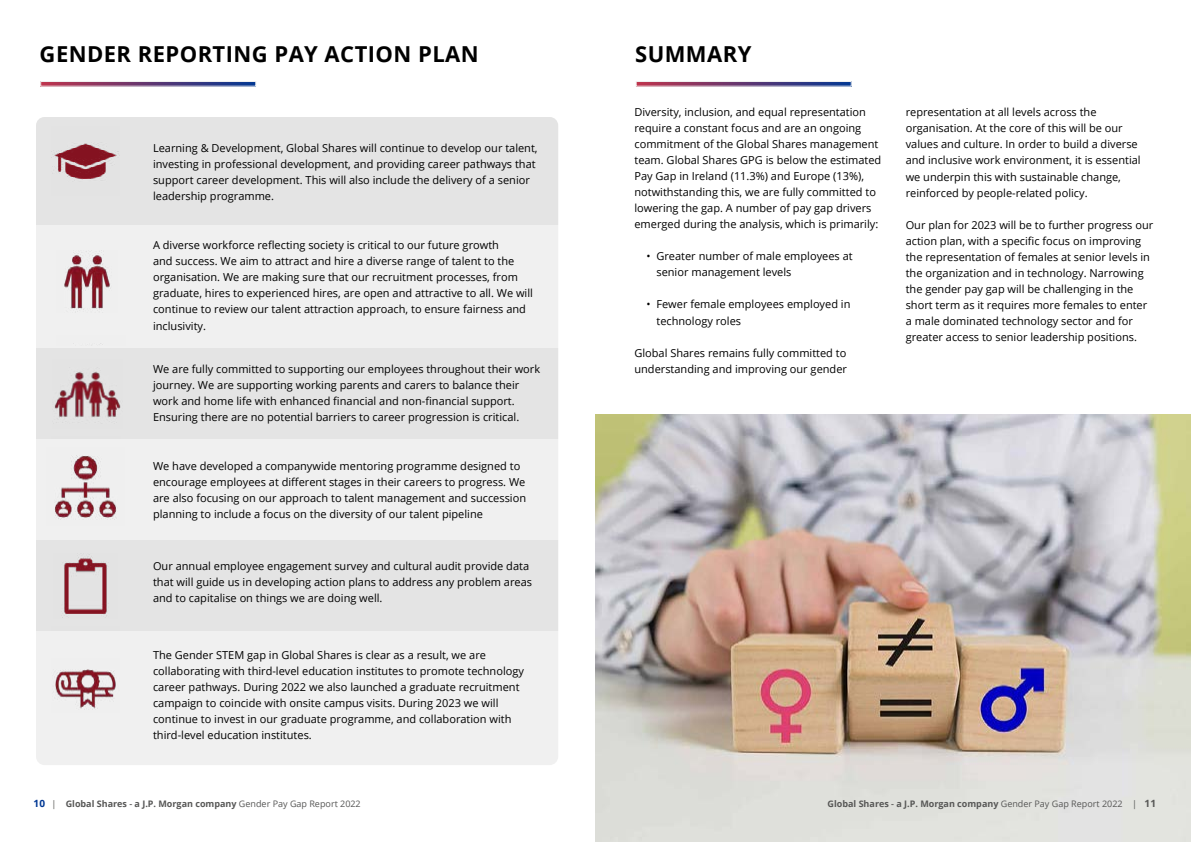
<style>
.page{position:relative;width:1191px;height:842px;background:#fff}
.page>*{position:absolute;margin:0;border:0;box-sizing:border-box;transform-origin:0 0}
.t1{font:700 22px "Open Sans";letter-spacing:.02em;color:#000}
.t2{font:11px/16px "Open Sans";color:#000}
.t3{font:700 10px "Open Sans";color:#003894}
.t4{font:700 9px "Open Sans";color:#575756}
.s1{font-weight:400}
.s2{font-weight:600}
.s3{font-size:10px}
</style>
<div class="page">
<img style="left:595px;top:414px;width:595px;height:428px">
<div style="left:36px;top:117px;width:522px;height:648px;background:#f0f0f0;border-radius:9px"></div>
<div style="left:36px;top:117px;width:522px;height:108px;background:#e4e4e4"></div>
<div style="left:36px;top:349px;width:522px;height:90px;background:#e4e4e4"></div>
<div style="left:36px;top:540px;width:522px;height:90px;background:#e4e4e4"></div>
<img style="left:51px;top:143px;width:68px;height:37px">
<img style="left:64px;top:251px;width:47px;height:62px">
<img style="left:54px;top:371px;width:67px;height:47px">
<img style="left:54px;top:455px;width:63px;height:65px">
<img style="left:62px;top:554px;width:45px;height:64px">
<img style="left:55px;top:669px;width:61px;height:41px">
<svg style="left:637px;top:83px;width:212px;height:2px"></svg>
<div style="left:635px;top:81px;width:216px;height:6px;border:1px solid #f0f0f0"></div>
<svg style="left:42px;top:83px;width:212px;height:2px"></svg>
<div style="left:40px;top:81px;width:216px;height:6px;border:1px solid #f0f0f0"></div>
<h1 class="t1" style="left:40px;top:39px;width:440px">GENDER REPORTING PAY ACTION PLAN</h1>
<p class="t2" style="left:153px;top:140px;width:386px">Learning &amp; Development, Global Shares will continue to develop our talent, investing in professional development, and providing career pathways that support career development. This will also include the delivery of a senior leadership programme.</p>
<p class="t2" style="left:153px;top:237px;width:381px">A diverse workforce reflecting society is critical to our future growth<br>and success. We aim to attract and hire a diverse range of talent to the organisation. We are making sure that our recruitment processes, from graduate, hires to experienced hires, are open and attractive to all. We will continue to review our talent attraction approach, to ensure fairness and inclusivity.</p>
<p class="t2" style="left:153px;top:361px;width:389px">We are fully committed to supporting our employees throughout their work journey. We are supporting working parents and carers to balance their work and home life with enhanced financial and non-financial support.<br>Ensuring there are no potential barriers to career progression is critical.</p>
<p class="t2" style="left:153px;top:458px;width:374px">We have developed a companywide mentoring programme designed to encourage employees at different stages in their careers to progress. We are also focusing on our approach to talent management and succession planning to include a focus on the diversity of our talent pipeline</p>
<p class="t2" style="left:153px;top:557px;width:380px">Our annual employee engagement survey and cultural audit provide data that will guide us in developing action plans to address any problem areas and to capitalise on things we are doing well.</p>
<p class="t2" style="left:153px;top:647px;width:372px">The Gender STEM gap in Global Shares is clear as a result, we are collaborating with third-level education institutes to promote technology career pathways. During 2022 we also launched a graduate recruitment campaign to coincide with onsite campus visits. During 2023 we will continue to invest in our graduate programme, and collaboration with third-level education institutes.</p>
<h1 class="t1" style="left:635px;top:39px;width:118px">SUMMARY</h1>
<p class="t2" style="left:634px;top:104px;width:248px">Diversity, inclusion, and equal representation require a constant focus and are an ongoing commitment of the Global Shares management team. Global Shares GPG is below the estimated Pay Gap in Ireland (11.3%) and Europe (13%), notwithstanding this, we are fully committed to lowering the gap. A number of pay gap drivers emerged during the analysis, which is primarily:</p>
<p class="t2" style="left:656px;top:248px;width:198px;text-indent:-10px">• Greater number of male employees at senior management levels</p>
<p class="t2" style="left:656px;top:296px;width:195px;text-indent:-10px">• Fewer female employees employed in technology roles</p>
<p class="t2" style="left:634px;top:344px;width:214px">Global Shares remains fully committed to understanding and improving our gender</p>
<p class="t2" style="left:905px;top:104px;width:236px">representation at all levels across the organisation. At the core of this will be our values and culture. In order to build a diverse and inclusive work environment, it is essential we underpin this with sustainable change, reinforced by people-related policy.</p>
<p class="t2" style="left:905px;top:216px;width:249px">Our plan for 2023 will be to further progress our action plan, with a specific focus on improving the representation of females at senior levels in the organization and in technology. Narrowing the gender pay gap will be challenging in the short term as it requires more females to enter a male dominated technology sector and for greater access to senior leadership positions.</p>
<p class="t3" style="left:34px;top:796px;width:13px">10</p>
<p class="t4" style="left:51px;top:798px;width:311px"><span class="s1">|</span> Global Shares <span class="s2">-</span> a J.P. Morgan company <span class="s1">Gender Pay Gap Report 2022</span></p>
<p class="t4" style="left:827px;top:798px;width:330px">Global Shares <span class="s2">-</span> a J.P. Morgan company <span class="s1">Gender Pay Gap Report 2022 |</span> <span class="s3">11</span></p>
</div>
